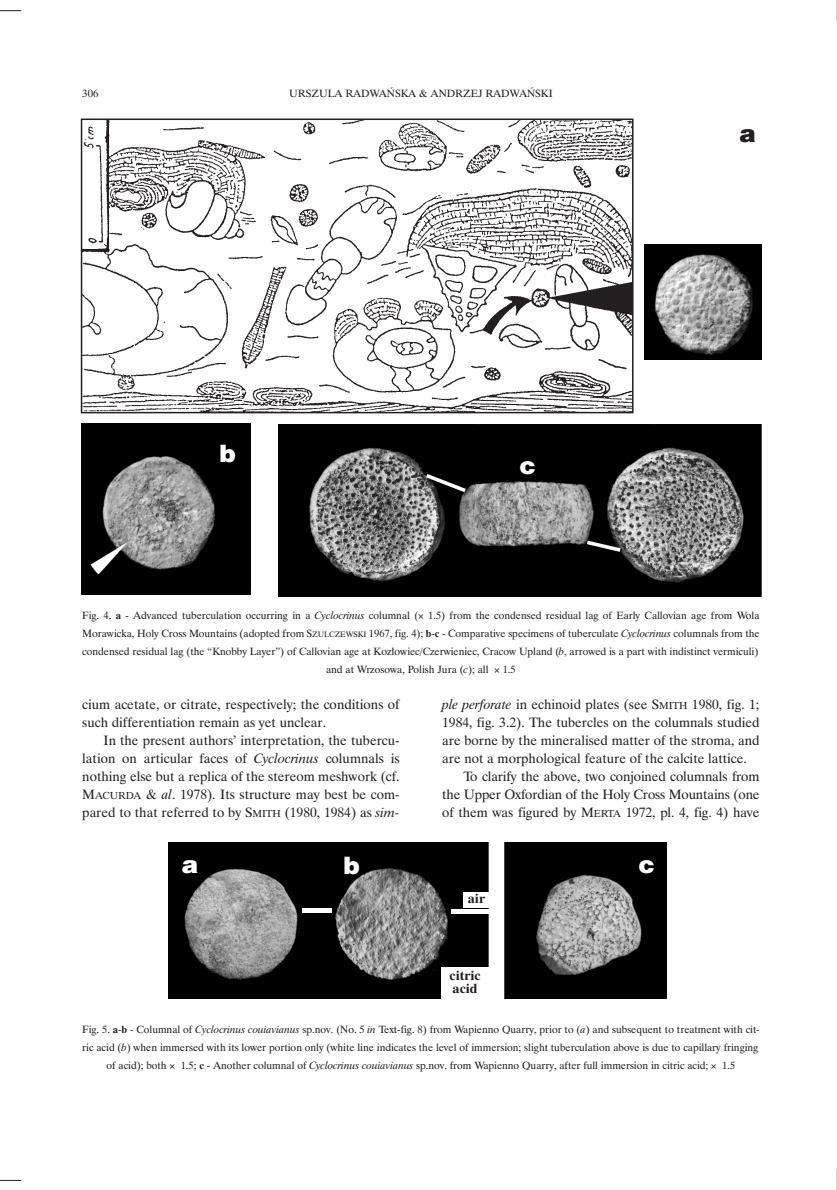
<style>
.page{position:relative;width:837px;height:1190px;background:#fff}
.page>*{position:absolute;margin:0;border:0;box-sizing:border-box;transform-origin:0 0}
.t1{font:900 24px "Phelvetica";color:#fff}
.t2{font:900 24px "Phelvetica";color:#231f20}
.t3{font:13.5px/18px "Dutch 801 PL";color:#231f20}
.t4{font:700 13.5px/13.5px "Dutch 801 PL";color:#231f20}
.t5{font:10.5px "Dutch 801 PL";letter-spacing:-.005em;color:#231f20}
.s1{font-weight:700}
.s2{font-style:italic}
.s3{font-size:7.8px}
.s4{font-size:10.2px}
</style>
<div class="page">
<svg style="left:0;top:10px;width:21px;height:1px"></svg>
<svg style="left:0;top:1180px;width:21px;height:1px"></svg>
<svg style="left:836px;top:0;width:1px;height:21px"></svg>
<svg style="left:836px;top:1169px;width:1px;height:21px"></svg>
<img style="left:84px;top:121px;width:547px;height:289px">
<div style="left:81px;top:118px;width:553px;height:295px;border:2px solid #231f20"></div>
<img style="left:168px;top:842px;width:499px;height:156px">
<img style="left:279px;top:424px;width:482px;height:172px">
<img style="left:645px;top:245px;width:116px;height:114px">
<img style="left:82px;top:423px;width:169px;height:171px">
<div style="left:463px;top:891px;width:26px;height:16px;background:#fff"></div>
<div style="left:441px;top:967px;width:48px;height:32px;background:#fff"></div>
<div style="left:302px;top:908px;width:29px;height:5px;background:#fff"></div>
<div style="left:451px;top:909px;width:38px;height:5px;background:#fff"></div>
<p class="t5" style="left:82px;top:89px;width:18px">306</p>
<p class="t5" style="left:289px;top:89px;width:265px">URSZULA RADWA¡SKA &amp; ANDRZEJ RADWA¡SKI</p>
<h1 class="t1" style="left:219px;top:444px;width:18px">b</h1>
<h1 class="t1" style="left:519px;top:456px;width:18px">c</h1>
<h1 class="t2" style="left:740px;top:124px;width:18px">a</h1>
<p class="t5" style="left:82px;top:611px;width:679px">Fig. 4. <span class="s1">a</span> - Advanced tuberculation occurring in a <span class="s2">Cyclocrinus</span> columnal ( 1.5) from the condensed residual lag of Early Callovian age from Wola</p>
<p class="t5" style="left:82px;top:629px;width:679px">Morawicka, Holy Cross Mountains (adopted from S<span class="s3">ZULCZEWSKI</span> 1967, fig. 4); <span class="s1">b</span>-<span class="s1">c</span> - Comparative specimens of tuberculate <span class="s2">Cyclocrinus</span> columnals from the</p>
<p class="t5" style="left:82px;top:647px;width:678px">condensed residual lag (the “Knobby Layer”) of Callovian age at Koz∏owiec/Czerwieniec, Cracow Upland (<span class="s2">b</span>, arrowed is a part with indistinct vermiculi)</p>
<p class="t5" style="left:326px;top:665px;width:164px">and at Wrzosowa, Polish Jura (<span class="s2">c</span>); all</p>
<p class="t5" style="left:503px;top:665px;width:15px">1.5</p>
<p class="t3" style="left:82px;top:696px;width:319px">cium acetate, or citrate, respectively; the conditions of such differentiation remain as yet unclear.</p>
<p class="t3" style="left:82px;top:732px;width:319px;text-align:justify;text-indent:21px">In the present authors’ interpretation, the tubercu&shy;lation on articular faces of <span class="s2">Cyclocrinus</span> columnals is nothing else but a replica of the stereom meshwork (cf.<br>M<span class="s4">ACURDA</span> &amp; <span class="s2">al</span>. 1978). Its structure may best be com&shy;pared to that referred to by S<span class="s4">MITH</span> (1980, 1984) as <span class="s2">sim-</span></p>
<h1 class="t1" style="left:182px;top:855px;width:18px">a</h1>
<h1 class="t1" style="left:343px;top:855px;width:18px">b</h1>
<p class="t3" style="left:442px;top:696px;width:319px"><span class="s2">ple perforate</span> in echinoid plates (see S<span class="s4">MITH</span> 1980, fig. 1;</p>
<p class="t3" style="left:442px;top:714px;width:319px">1984, fig. 3.2). The tubercles on the columnals studied</p>
<p class="t3" style="left:442px;top:732px;width:319px">are borne by the mineralised matter of the stroma, and</p>
<p class="t3" style="left:442px;top:750px;width:306px">are not a morphological feature of the calcite lattice.</p>
<p class="t3" style="left:463px;top:768px;width:298px">To clarify the above, two conjoined columnals from</p>
<p class="t3" style="left:442px;top:786px;width:319px">the Upper Oxfordian of the Holy Cross Mountains (one</p>
<p class="t3" style="left:442px;top:804px;width:319px">of them was figured by M<span class="s4">ERTA</span> 1972, pl. 4, fig. 4) have</p>
<p class="t4" style="left:468px;top:892px;width:19px">air</p>
<p class="t4" style="left:450px;top:969px;width:33px">citric acid</p>
<h1 class="t1" style="left:638px;top:855px;width:18px">c</h1>
<p class="t5" style="left:82px;top:1025px;width:679px">Fig. 5. <span class="s1">a</span>-<span class="s1">b</span> - Columnal of <span class="s2">Cyclocrinus couiavianus</span> sp.nov. (No. 5 <span class="s2">in</span> Text-fig. 8) from Wapienno Quarry, prior to (<span class="s2">a</span>) and subsequent to treatment with cit-</p>
<p class="t5" style="left:82px;top:1043px;width:678px">ric acid (<span class="s2">b</span>) when immersed with its lower portion only (white line indicates the level of immersion; slight tuberculation above is due to capillary fringing</p>
<p class="t5" style="left:107px;top:1061px;width:62px">of acid); both</p>
<p class="t5" style="left:181px;top:1061px;width:529px">1.5; <span class="s1">c</span> - Another columnal of <span class="s2">Cyclocrinus couiavianus</span> sp.nov. from Wapienno Quarry, after full immersion in citric acid;</p>
<p class="t5" style="left:722px;top:1061px;width:15px">1.5</p>
</div>
